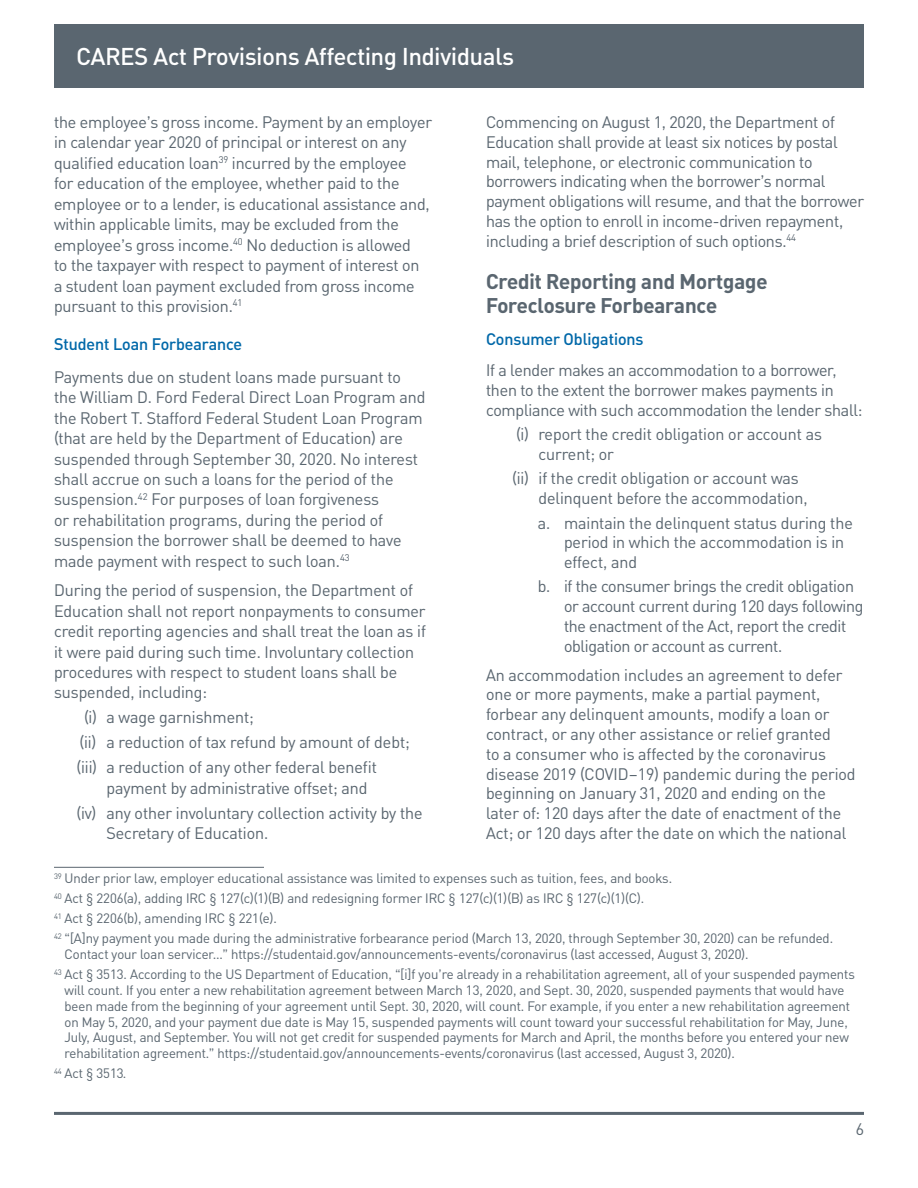
<style>
.page{position:relative;width:918px;height:1188px;background:#fff}
.page>*{position:absolute;margin:0;border:0;box-sizing:border-box;transform-origin:0 0}
.t1{font:500 24px "PNC Brand";color:#fff}
.Heading_1{font:700 21px/24px "PNC Brand";color:#5a6670}
.Body_Copy_first_para{font:16.5px/20.4px "PNC Brand";letter-spacing:-.005em;color:#5a6670}
.Body_copy{font:16.5px/19.8px "PNC Brand";color:#5a6670}
.Heading_2{font:500 16.5px "PNC Brand";color:#0068a9}
.Heading_2_without_sp{font:500 16.5px "PNC Brand";color:#0068a9}
.t2{font:13.5px/15.8px "PNC Brand";color:#5a6670}
.s1{font-style:italic}
</style>
<div class="page">
<div style="left:54px;top:24px;width:810px;height:63px;background:#5a6670"></div>
<hr style="left:54px;top:867px;width:210px;height:1px;background:#5a6670">
<hr style="left:54px;top:1112px;width:810px;height:3px;background:#5a6670">
<h1 class="t1" style="left:76px;top:41px;width:439px">CARES Act Provisions Affecting Individuals</h1>
<p class="Body_Copy_first_para" style="left:54px;top:112px;width:380px">the employee’s gross income. Payment by an employer in calendar year 2020 of principal or interest on any qualified education loan<sup>39</sup> incurred by the employee<br>for education of the employee, whether paid to the employee or to a lender, is educational assistance and, within applicable limits, may be excluded from the employee’s gross income.<sup>40</sup> No deduction is allowed<br>to the taxpayer with respect to payment of interest on a student loan payment excluded from gross income pursuant to this provision.<sup>41</sup></p>
<p class="Heading_2" style="left:54px;top:334px;width:190px">Student Loan Forbearance</p>
<p class="Body_Copy_first_para" style="left:54px;top:366px;width:373px">Payments due on student loans made pursuant to the William D. Ford Federal Direct Loan Program and the Robert T. Stafford Federal Student Loan Program (that are held by the Department of Education) are suspended through September 30, 2020. No interest shall accrue on such a loans for the period of the suspension.<sup>42</sup> For purposes of loan forgiveness<br>or rehabilitation programs, during the period of suspension the borrower shall be deemed to have made payment with respect to such loan.<sup>43</sup></p>
<p class="Body_copy" style="left:54px;top:580px;width:373px;line-height:20.4px">During the period of suspension, the Department of Education shall not report nonpayments to consumer credit reporting agencies and shall treat the loan as if it were paid during such time. Involuntary collection procedures with respect to student loans shall be suspended, including:</p>
<p class="Body_Copy_first_para" style="left:84px;top:707px;width:171px">(i) a wage garnishment;</p>
<p class="Body_Copy_first_para" style="left:80px;top:732px;width:332px">(ii) a reduction of tax refund by amount of debt;</p>
<p class="Body_Copy_first_para" style="left:106px;top:757px;width:272px;text-indent:-30px">(iii) a reduction of any other federal benefit payment by administrative offset; and</p>
<p class="Body_Copy_first_para" style="left:106px;top:802px;width:318px;text-indent:-30px">(iv) any other involuntary collection activity by the<br>Secretary of Education.</p>
<p class="Body_copy" style="left:486px;top:112px;width:380px">Commencing on August 1, 2020, the Department of Education shall provide at least six notices by postal mail, telephone, or electronic communication to borrowers indicating when the borrower’s normal payment obligations will resume, and that the borrower has the option to enroll in income-driven repayment, including a brief description of such options.<sup>44</sup></p>
<p class="Heading_1" style="left:486px;top:268px;width:283px">Credit Reporting and Mortgage<br>Foreclosure Forbearance</p>
<p class="Heading_2_without_sp" style="left:486px;top:328px;width:159px">Consumer Obligations</p>
<p class="Body_Copy_first_para" style="left:486px;top:360px;width:378px;line-height:19.8px">If a lender makes an accommodation to a borrower, then to the extent the borrower makes payments in compliance with such accommodation the lender shall:</p>
<p class="Body_Copy_first_para" style="left:538px;top:424px;width:285px;line-height:19.8px;text-indent:-22px">(i) report the credit obligation or account as current; or</p>
<p class="Body_Copy_first_para" style="left:538px;top:468px;width:271px;line-height:19.8px;text-indent:-26px">(ii) if the credit obligation or account was delinquent before the accommodation,</p>
<p class="Body_Copy_first_para" style="left:564px;top:512px;width:290px;line-height:19.8px;text-indent:-26px">a. maintain the delinquent status during the period in which the accommodation is in effect, and</p>
<p class="Body_Copy_first_para" style="left:564px;top:576px;width:301px;line-height:19.8px;text-indent:-26px">b. if the consumer brings the credit obligation or account current during 120 days following the enactment of the Act, report the credit obligation or account as current.</p>
<p class="Body_copy" style="left:486px;top:664px;width:371px">An accommodation includes an agreement to defer one or more payments, make a partial payment, forbear any delinquent amounts, modify a loan or contract, or any other assistance or relief granted<br>to a consumer who is affected by the coronavirus disease 2019 (COVID–19) pandemic during the period beginning on January 31, 2020 and ending on the later of: 120 days after the date of enactment of the Act; or 120 days after the date on which the national</p>
<p class="t2" style="left:54px;top:870px;width:620px"><sup>39</sup> Under prior law, employer educational assistance was limited to expenses such as tuition, fees, and books.</p>
<p class="t2" style="left:54px;top:890px;width:592px"><sup>40</sup> Act § 2206(a), adding IRC § 127(c)(1)(B) and redesigning former IRC § 127(c)(1)(B) as IRC § 127(c)(1)(C).</p>
<p class="t2" style="left:54px;top:910px;width:224px"><sup>41</sup> Act § 2206(b), amending IRC § 221(e).</p>
<p class="t2" style="left:64px;top:930px;width:770px;text-indent:-10px"><sup>42</sup> “[A]ny payment you made during the administrative forbearance period (March 13, 2020, through September 30, 2020) can be refunded.<br>Contact your loan servicer…” https://studentaid.gov/announcements-events/coronavirus (last accessed, August 3, 2020).</p>
<p class="t2" style="left:64px;top:966px;width:792px;text-indent:-10px"><sup>43</sup> Act § 3513. According to the US Department of Education, “[i]f you’re already in a rehabilitation agreement, all of your suspended payments will count. If you enter a new rehabilitation agreement between March 13, 2020, and Sept. 30, 2020, suspended payments that would have been made from the beginning of your agreement until Sept. 30, 2020, will count. For example, if you enter a new rehabilitation agreement on May 5, 2020, and your payment due date is May 15, suspended payments will count toward your successful rehabilitation for May, June, July, August, and September. You will not get credit for suspended payments for March and April, the months before you entered your new rehabilitation agreement.” https://studentaid.gov/announcements-events/coronavirus (last accessed, August 3, 2020).</p>
<p class="t2" style="left:54px;top:1065px;width:74px"><sup>44</sup> Act § 3513<span class="s1">.</span></p>
<p class="Body_Copy_first_para" style="left:856px;top:1118px;width:10px">6</p>
</div>
